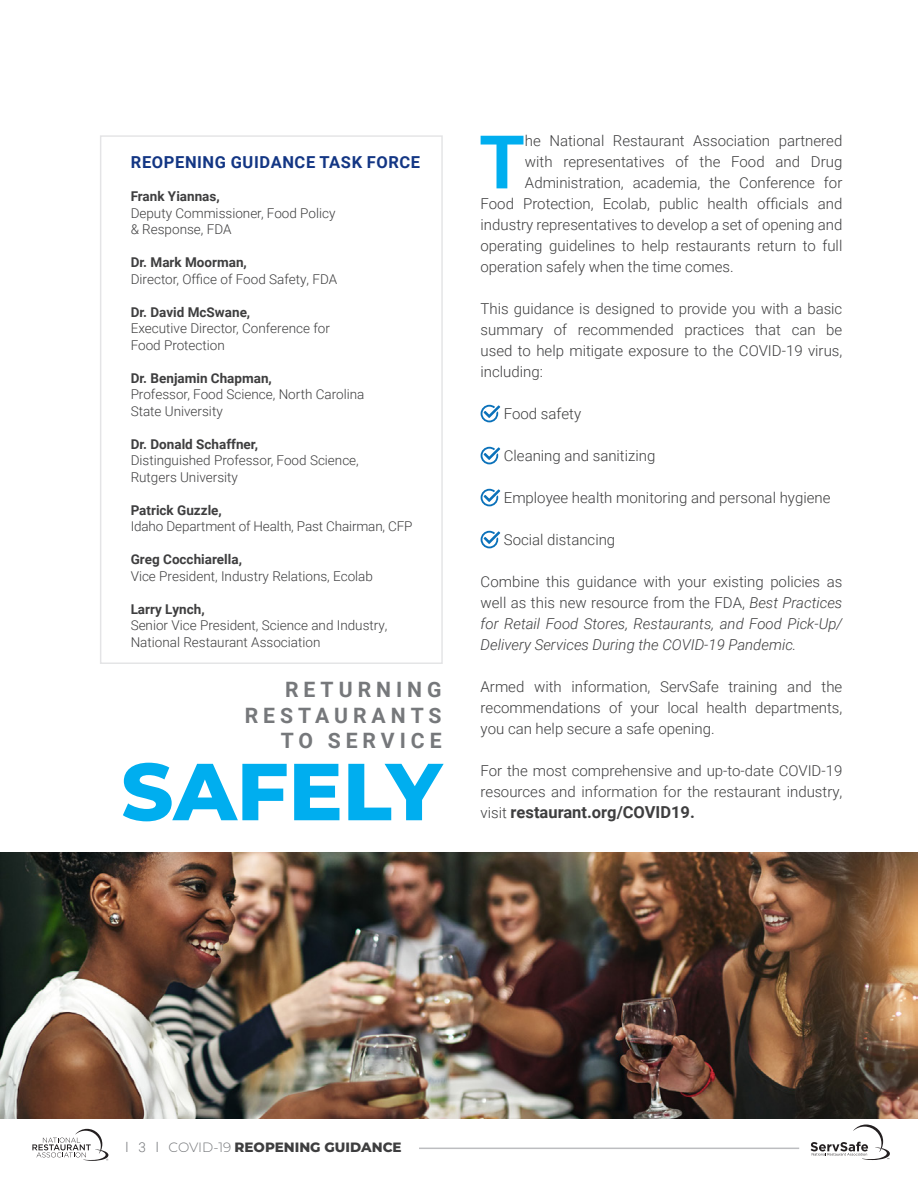
<style>
.page{position:relative;width:918px;height:1188px;background:#fff}
.page>*{position:absolute;margin:0;border:0;box-sizing:border-box;transform-origin:0 0}
.TITLEBOLD{font:800 80.7px "Montserrat";color:#00aeef}
.t1{font:700 74.1px "Roboto";color:#00aeef}
.TITLE_smaller{font:700 21.15px/25.5px "Roboto";letter-spacing:.235em;color:#76787b;text-align:right}
.t2{font:700 16.5px "Roboto";color:#3e3e3f}
.t3{font:700 16.5px "Roboto";letter-spacing:.035em;color:#133684}
.t4{font:300 15px/21px "Roboto";color:#3e3e3f;text-align:justify}
.t5{font:italic 300 15px/21px "Roboto";color:#3e3e3f;text-align:justify}
.t6{font:300 13.5px/16.5px "Roboto";color:#3e3e3f}
.t7{font:700 13.5px "Roboto";color:#3e3e3f}
.t8{font:800 13.5px "Montserrat";color:#3e3e3f}
.s1{font-style:normal}
.s2{font-weight:300;font-size:15px}
.s3{font-family:"Roboto";font-weight:300;color:#76787b}
.s4{font-weight:300;color:#76787b}
</style>
<div class="page">
<hr style="left:419px;top:1148px;width:380px;height:1px;background:#bcbdc0">
<svg style="left:32px;top:1129px;width:76px;height:32px"></svg>
<svg style="left:811px;top:1125px;width:79px;height:35px"></svg>
<svg style="left:481px;top:405px;width:19px;height:17px"></svg>
<svg style="left:481px;top:447px;width:19px;height:17px"></svg>
<svg style="left:481px;top:489px;width:19px;height:17px"></svg>
<svg style="left:481px;top:531px;width:19px;height:17px"></svg>
<img style="left:0;top:852px;width:918px;height:266px">
<div style="left:100px;top:135px;width:343px;height:529px;border:2px solid #bcbdc0"></div>
<p class="t3" style="left:131px;top:151px;width:291px">REOPENING GUIDANCE TASK FORCE</p>
<p class="t7" style="left:131px;top:187px;width:91px">Frank Yiannas,</p>
<p class="t6" style="left:131px;top:204px;width:206px">Deputy Commissioner, Food Policy &amp; Response, FDA</p>
<p class="t7" style="left:131px;top:253px;width:118px">Dr. Mark Moorman,</p>
<p class="t6" style="left:131px;top:270px;width:208px">Director, Office of Food Safety, FDA</p>
<p class="t7" style="left:131px;top:303px;width:121px">Dr. David McSwane,</p>
<p class="t6" style="left:131px;top:320px;width:201px">Executive Director, Conference for<br>Food Protection</p>
<p class="t7" style="left:131px;top:369px;width:143px">Dr. Benjamin Chapman,</p>
<p class="t6" style="left:131px;top:386px;width:235px">Professor, Food Science, North Carolina<br>State University</p>
<p class="t7" style="left:131px;top:435px;width:129px">Dr. Donald Schaffner,</p>
<p class="t6" style="left:131px;top:452px;width:230px">Distinguished Professor, Food Science,<br>Rutgers University</p>
<p class="t7" style="left:131px;top:501px;width:93px">Patrick Guzzle,</p>
<p class="t6" style="left:131px;top:518px;width:283px">Idaho Department of Health, Past Chairman, CFP</p>
<p class="t7" style="left:131px;top:550px;width:113px">Greg Cocchiarella,</p>
<p class="t6" style="left:131px;top:567px;width:244px">Vice President, Industry Relations, Ecolab</p>
<p class="t7" style="left:131px;top:600px;width:76px">Larry Lynch,</p>
<p class="t6" style="left:131px;top:617px;width:258px">Senior Vice President, Science and Industry,<br>National Restaurant Association</p>
<p class="TITLE_smaller" style="left:245px;top:676px;width:198px">RETURNING<br>RESTAURANTS<br>TO SERVICE</p>
<p class="TITLEBOLD" style="left:121px;top:732px;width:322px">SAFELY</p>
<p class="t1" style="left:479px;top:110px;width:47px">T</p>
<p class="t4" style="left:525px;top:130px;width:319px">he National Restaurant Association partnered</p>
<p class="t4" style="left:525px;top:151px;width:319px">with representatives of the Food and Drug</p>
<p class="t4" style="left:525px;top:172px;width:319px">Administration, academia, the Conference for</p>
<p class="t4" style="left:481px;top:193px;width:363px">Food Protection, Ecolab, public health officials and</p>
<p class="t4" style="left:481px;top:214px;width:363px">industry representatives to develop a set of opening and</p>
<p class="t4" style="left:481px;top:235px;width:363px">operating guidelines to help restaurants return to full</p>
<p class="t4" style="left:481px;top:256px;width:255px">operation safely when the time comes.</p>
<p class="t4" style="left:481px;top:298px;width:363px">This guidance is designed to provide you with a basic summary of recommended practices that can be used to help mitigate exposure to the COVID-19 virus, including:</p>
<p class="t4" style="left:504px;top:403px;width:79px">Food safety</p>
<p class="t4" style="left:504px;top:445px;width:153px">Cleaning and sanitizing</p>
<p class="t4" style="left:504px;top:487px;width:328px">Employee health monitoring and personal hygiene</p>
<p class="t4" style="left:504px;top:529px;width:113px">Social distancing</p>
<p class="t5" style="left:481px;top:571px;width:363px"><span class="s1">Combine this guidance with your existing policies as well as this new resource from the FDA,</span> Best Practices for Retail Food Stores, Restaurants, and Food Pick-Up/ Delivery Services During the COVID-19 Pandemic.</p>
<p class="t4" style="left:481px;top:676px;width:363px">Armed with information, ServSafe training and the recommendations of your local health departments, you can help secure a safe opening.</p>
<p class="t4" style="left:481px;top:760px;width:363px">For the most comprehensive and up-to-date COVID-19 resources and information for the restaurant industry,</p>
<p class="t2" style="left:481px;top:801px;width:216px"><span class="s2">visit</span> restaurant.org/COVID19.</p>
<p class="t8" style="left:126px;top:1137px;width:278px"><span class="s3">l 3 l</span> <span class="s4">COVID-19</span> REOPENING GUIDANCE</p>
</div>
